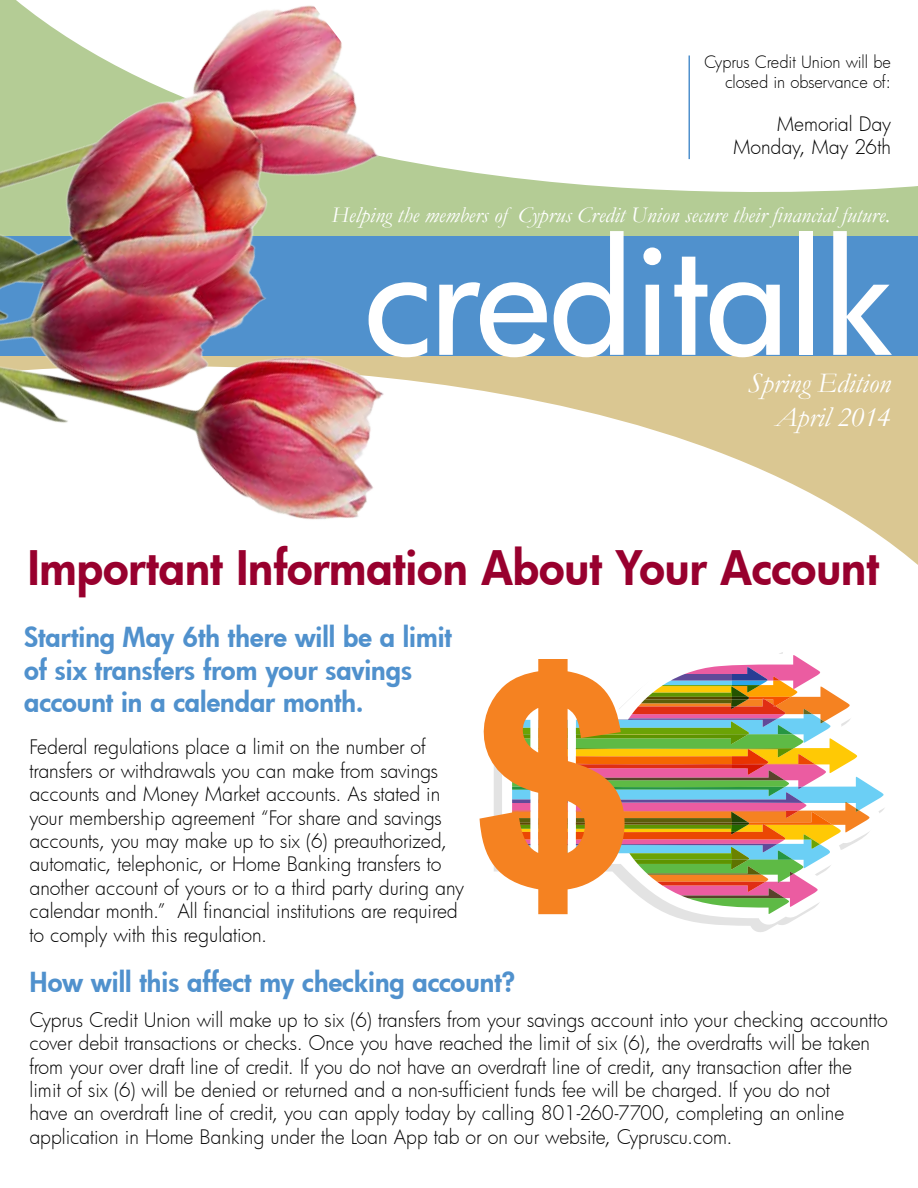
<style>
.page{position:relative;width:918px;height:1188px;background:#fff}
.page>*{position:absolute;margin:0;border:0;box-sizing:border-box;transform-origin:0 0}
.t1{font:500 150px "Futura";color:#fff}
.t2{font:800 46.5px "Futura";color:#98002e}
.t3{font:italic 28.5px/34.2px "Garamond";color:#fff;text-align:right}
.t4{font:800 27px/32.4px "Futura";color:#5091cd}
.t5{font:italic 22.5px "Garamond";color:#fff}
.t6{font:300 19.5px/23.4px "Futura";letter-spacing:-.005em;color:#000}
.t7{font:300 16.5px/19.8px "Futura";letter-spacing:-.005em;color:#000;text-align:right}
</style>
<div class="page">
<svg style="left:538px;top:652px;width:266px;height:275px"></svg>
<svg style="left:479px;top:655px;width:405px;height:259px"></svg>
<svg style="left:579px;top:356px;width:339px;height:209px;fill:#dac792"></svg>
<svg style="left:579px;top:55px;width:339px;height:181px"></svg>
<div style="left:0;top:236px;width:918px;height:120px;background:#5091cd"></div>
<hr style="left:688px;top:56px;width:2px;height:103px;background:#5091cd">
<img style="left:0;top:0;width:579px;height:679px">
<p class="t7" style="left:704px;top:52px;width:188px">Cyprus Credit Union will be closed in observance of:</p>
<p class="t6" style="left:733px;top:112px;width:159px;text-align:right">Memorial Day<br>Monday, May 26th</p>
<p class="t5" style="left:332px;top:199px;width:560px">Helping the members of Cyprus Credit Union secure their financial future.</p>
<h1 class="t1" style="left:365px;top:198px;width:529px">creditalk</h1>
<h3 class="t3" style="left:748px;top:365px;width:145px">Spring Edition<br>April 2014</h3>
<h2 class="t2" style="left:28px;top:537px;width:853px">Important Information About Your Account</h2>
<h3 class="t4" style="left:24px;top:621px;width:429px">Starting May 6th there will be a limit of six transfers from your savings account in a calendar month.</h3>
<p class="t6" style="left:30px;top:735px;width:436px">Federal regulations place a limit on the number of transfers or withdrawals you can make from savings accounts and Money Market accounts. As stated in your membership agreement “For share and savings accounts, you may make up to six (6) preauthorized, automatic, telephonic, or Home Banking transfers to another account of yours or to a third party during any calendar month.” All financial institutions are required to comply with this regulation.</p>
<h3 class="t4" style="left:30px;top:966px;width:487px">How will this affect my checking account?</h3>
<p class="t6" style="left:30px;top:1008px;width:860px">Cyprus Credit Union will make up to six (6) transfers from your savings account into your checking accountto cover debit transactions or checks. Once you have reached the limit of six (6), the overdrafts will be taken from your over draft line of credit. If you do not have an overdraft line of credit, any transaction after the limit of six (6) will be denied or returned and a non-sufficient funds fee will be charged. If you do not<br>have an overdraft line of credit, you can apply today by calling 801-260-7700, completing an online application in Home Banking under the Loan App tab or on our website, Cypruscu.com.</p>
</div>
